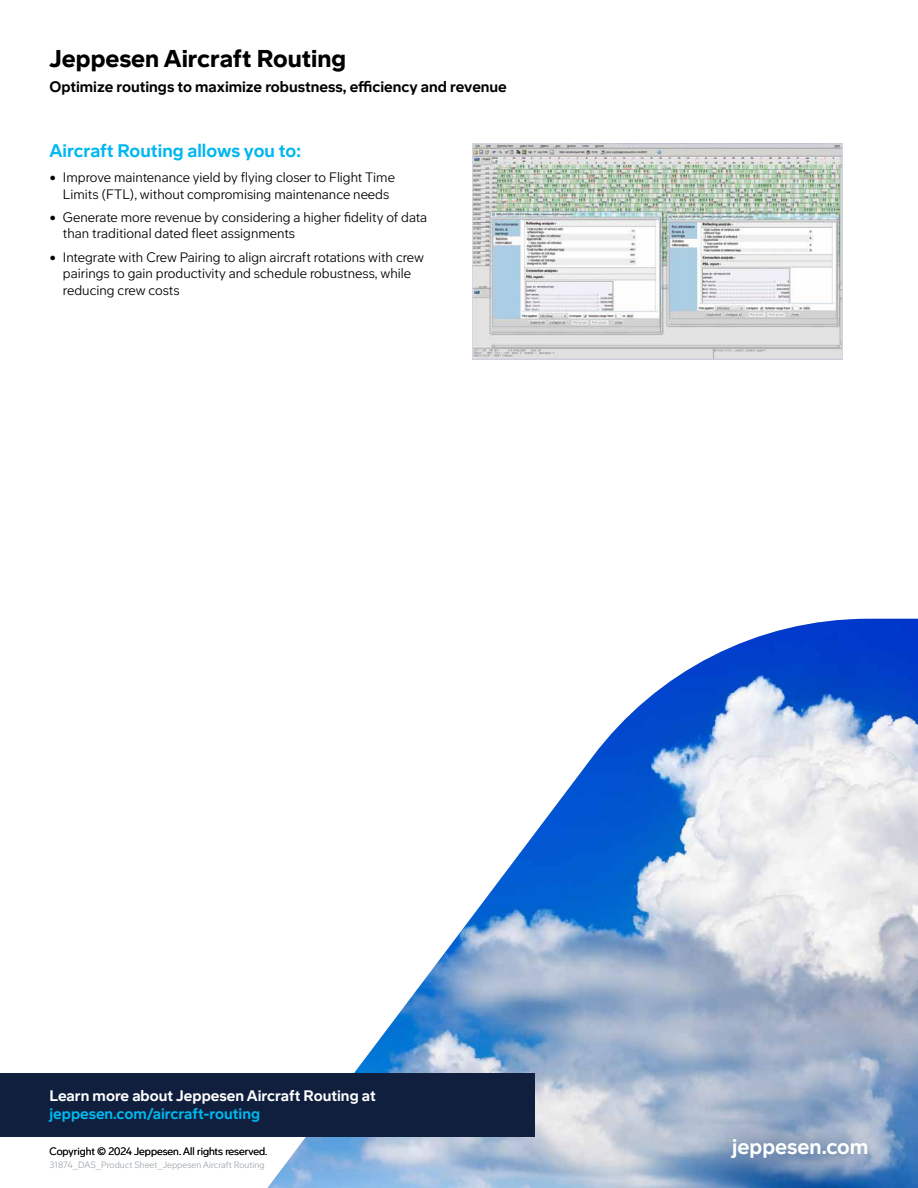
<style>
.page{position:relative;width:918px;height:1188px;background:#fff}
.page>*{position:absolute;margin:0;border:0;box-sizing:border-box;transform-origin:0 0}
.t1{font:900 24px "Boeing Meso";color:#000}
.t2{font:700 21px "Boeing Meso";color:#fff}
.t3{font:700 18px "Boeing Meso";color:#00b7ef}
.t4{font:700 15px "Boeing Meso";color:#000}
.t5{font:700 15px "Boeing Meso";color:#fff}
.t6{font:700 15px "Boeing Meso";color:#00b7ef}
.t7{font:300 13.5px/16.5px "Boeing Meso";color:#000}
.t8{font:300 10.5px "Boeing Meso";color:#000}
.t9{font:300 9px "Boeing Meso";color:#9da5ab}
</style>
<div class="page">
<div style="left:0;top:1073px;width:524px;height:64px;background:#101f3e"></div>
<img style="left:267px;top:619px;width:651px;height:569px">
<div style="left:49px;top:1073px;width:486px;height:64px;background:#101f3e"></div>
<img style="left:474px;top:146px;width:367px;height:211px">
<div style="left:472px;top:144px;width:371px;height:215px;border:1px solid #d4d6e7"></div>
<div style="left:704px;top:1113px;width:192px;height:73px;background:#101f3e;opacity:.75"></div>
<h1 class="t1" style="left:49px;top:44px;width:298px">Jeppesen Aircraft Routing</h1>
<p class="t4" style="left:49px;top:78px;width:459px">Optimize routings to maximize robustness, efficiency and revenue</p>
<h3 class="t3" style="left:49px;top:140px;width:254px">Aircraft Routing allows you to:</h3>
<p class="t7" style="left:49px;top:169px;width:347px;text-align:center">• Improve maintenance yield by flying closer to Flight Time<br>Limits (FTL), without compromising maintenance needs</p>
<p class="t7" style="left:63px;top:209px;width:366px;text-indent:-14px">• Generate more revenue by considering a higher fidelity of data than traditional dated fleet assignments</p>
<p class="t7" style="left:63px;top:249px;width:363px;text-indent:-14px">• Integrate with Crew Pairing to align aircraft rotations with crew pairings to gain productivity and schedule robustness, while reducing crew costs</p>
<p class="t5" style="left:49px;top:1087px;width:328px">Learn more about Jeppesen Aircraft Routing at</p>
<p class="t6" style="left:49px;top:1105px;width:212px">jeppesen.com/aircraft-routing</p>
<p class="t8" style="left:49px;top:1145px;width:219px">Copyright © 2024 Jeppesen. All rights reserved.</p>
<h2 class="t2" style="left:732px;top:1134px;width:138px">jeppesen.com</h2>
<p class="t9" style="left:49px;top:1160px;width:217px">31874_DAS_Product Sheet_Jeppesen Aircraft Routing</p>
</div>
